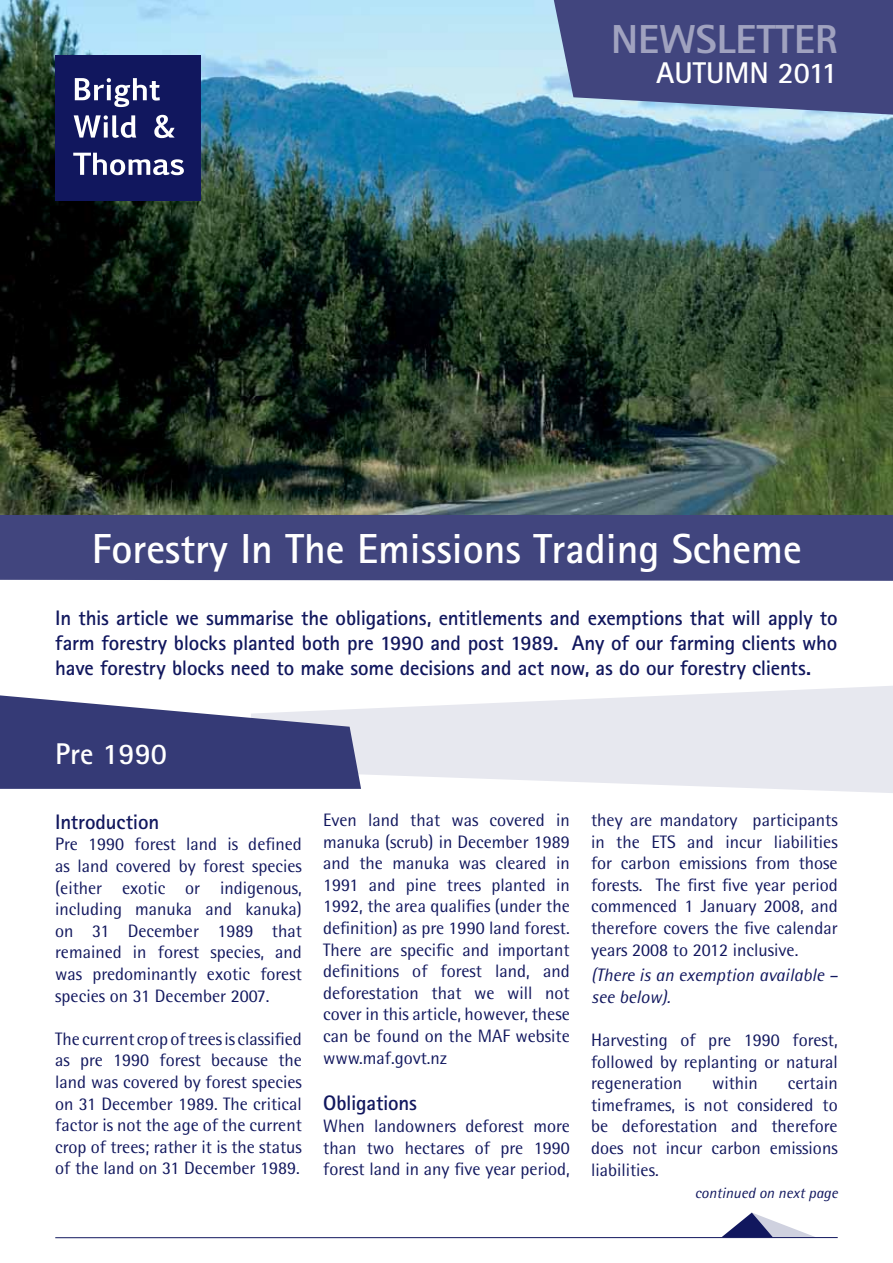
<style>
.page{position:relative;width:893px;height:1263px;background:#fff}
.page>*{position:absolute;margin:0;border:0;box-sizing:border-box;transform-origin:0 0}
.t1{font:700 42px "Rotis Sans Serif";color:#fff}
.t2{font:800 40.5px "Rotis Sans Serif";color:#a0a2bf}
.t3{font:700 30px "Rotis Sans Serif";color:#fff}
.t4{font:700 21px/25.2px "Rotis Sans Serif";letter-spacing:-.01em;color:#11175e;text-align:justify}
.t5{font:18px/21.6px "Rotis Semi Sans";color:#11175e;text-align:justify}
.t6{font:italic 18px/21.6px "Rotis Semi Sans";color:#11175e}
.t7{font:italic 15px "Rotis Semi Sans";color:#11175e}
</style>
<div class="page">
<svg style="left:722px;top:1212px;width:93px;height:25px"></svg>
<hr style="left:55px;top:1237px;width:783px;height:1px;background:#11175e">
<div style="left:0;top:514px;width:893px;height:67px;background:#41457e"></div>
<svg style="left:361px;top:686px;width:532px;height:107px;fill:#e7e8ef"></svg>
<svg style="left:0;top:695px;width:361px;height:94px;background:#595d8e"></svg>
<img style="left:0;top:0;width:893px;height:514px">
<div style="left:55px;top:55px;width:145px;height:145px;background:#11175e"></div>
<svg style="left:73px;top:153px;width:111px;height:22px"></svg>
<svg style="left:74px;top:115px;width:62px;height:23px"></svg>
<svg style="left:154px;top:115px;width:21px;height:23px"></svg>
<svg style="left:75px;top:78px;width:85px;height:29px"></svg>
<svg style="left:551px;top:0;width:342px;height:115px;background:#4f588c"></svg>
<h2 class="t2" style="left:611px;top:13px;width:228px">NEWSLETTER</h2>
<h3 class="t3" style="left:656px;top:54px;width:183px">AUTUMN 2011</h3>
<h1 class="t1" style="left:92px;top:522px;width:711px">Forestry In The Emissions Trading Scheme</h1>
<p class="t4" style="left:55px;top:605px;width:784px">In this article we summarise the obligations, entitlements and exemptions that will apply to farm forestry blocks planted both pre 1990 and post 1989. Any of our farming clients who have forestry blocks need to make some decisions and act now, as do our forestry clients.</p>
<h3 class="t3" style="left:55px;top:735px;width:113px">Pre 1990</h3>
<p class="t4" style="left:55px;top:809px;width:105px">Introduction</p>
<p class="t5" style="left:55px;top:833px;width:248px">Pre 1990 forest land is defined as land covered by forest species (either exotic or indigenous, including manuka and kanuka) on 31 December 1989 that remained in forest species, and was predominantly exotic forest species on 31 December 2007.</p>
<p class="t5" style="left:55px;top:1028px;width:248px">The current crop of trees is classified as pre 1990 forest because the land was covered by forest species on 31 December 1989. The critical factor is not the age of the current crop of trees; rather it is the status of the land on 31 December 1989.</p>
<p class="t5" style="left:323px;top:809px;width:248px">Even land that was covered in manuka (scrub) in December 1989 and the manuka was cleared in 1991 and pine trees planted in 1992, the area qualifies (under the definition) as pre 1990 land forest.<br>There are specific and important definitions of forest land, and deforestation that we will not cover in this article, however, these can be found on the MAF website www.maf.govt.nz</p>
<p class="t4" style="left:323px;top:1090px;width:95px">Obligations</p>
<p class="t5" style="left:323px;top:1115px;width:248px">When landowners deforest more than two hectares of pre 1990 forest land in any five year period,</p>
<p class="t5" style="left:591px;top:809px;width:248px">they are mandatory participants in the ETS and incur liabilities for carbon emissions from those forests. The first five year period commenced 1 January 2008, and therefore covers the five calendar years 2008 to 2012 inclusive.</p>
<p class="t6" style="left:591px;top:964px;width:248px">(There is an exemption available – see below).</p>
<p class="t5" style="left:591px;top:1029px;width:248px">Harvesting of pre 1990 forest, followed by replanting or natural regeneration</p>
<p class="t5" style="left:591px;top:1072px;width:248px;text-indent:197px">certain timeframes, is not considered to be deforestation and therefore does not incur carbon emissions liabilities.</p>
<p class="t5" style="left:712px;top:1072px;width:47px">within</p>
<p class="t7" style="left:695px;top:1184px;width:144px">continued on next page</p>
</div>
